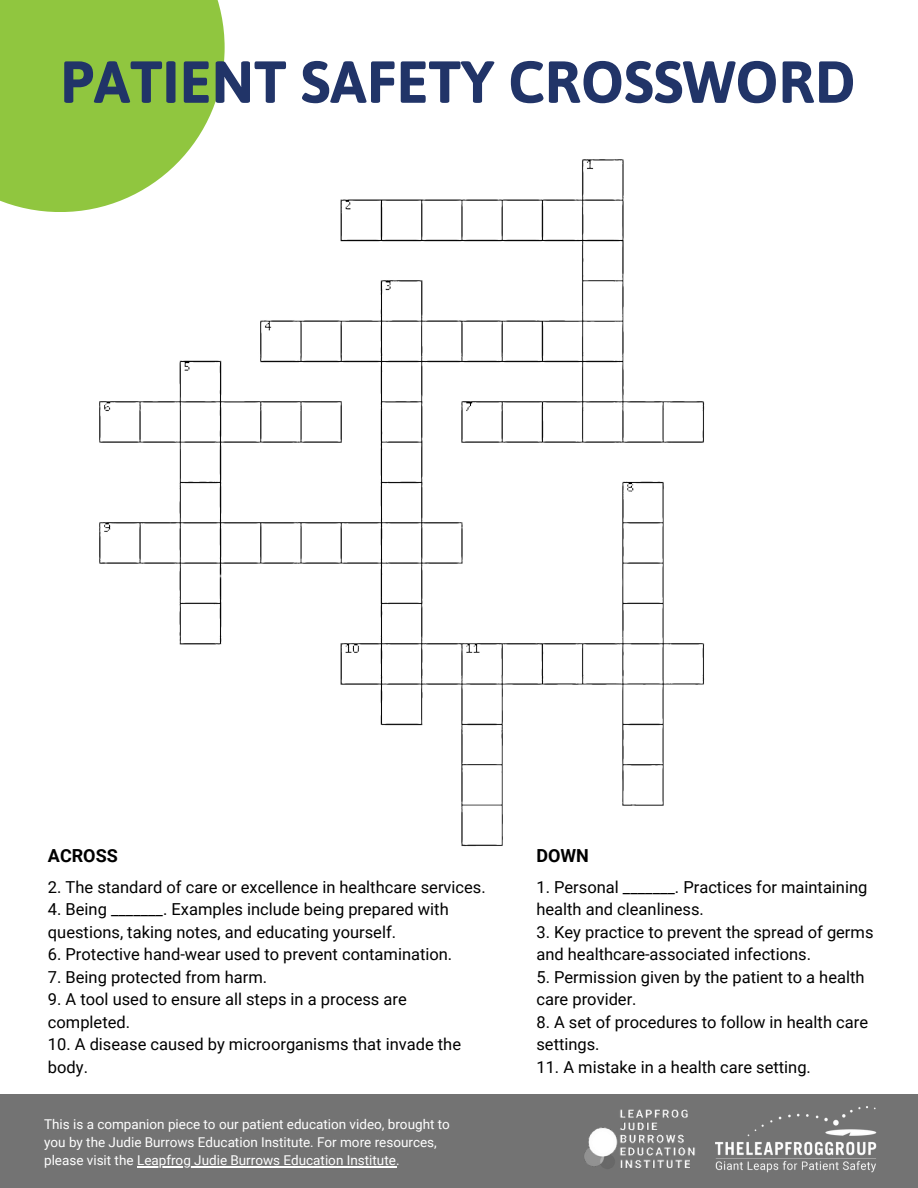
<style>
.page{position:relative;width:918px;height:1188px;background:#fff}
.page>*{position:absolute;margin:0;border:0;box-sizing:border-box;transform-origin:0 0}
.t1{font:700 59.1px "Asap";color:#213468}
.t2{font:700 18px "Roboto";color:#000}
.t3{font:16.5px/22.5px "Roboto";color:#000}
.t4{font:13.5px/18px "Roboto";color:#fff}
</style>
<div class="page">
<div style="left:0;top:0;width:225px;height:212px;background:#90c63f"></div>
<div style="left:0;top:1094px;width:918px;height:94px;background:#737373"></div>
<img style="left:584px;top:1109px;width:111px;height:60px">
<img style="left:715px;top:1107px;width:162px;height:65px">
<img style="left:87px;top:148px;width:618px;height:699px">
<hr style="left:137px;top:1166px;width:259px;height:1px;background:#fff">
<h2 class="t1" style="left:60px;top:48px;width:797px">PATIENT SAFETY CROSSWORD</h2>
<p class="t2" style="left:48px;top:846px;width:71px">ACROSS</p>
<p class="t3" style="left:48px;top:876px;width:439px">2. The standard of care or excellence in healthcare services.</p>
<p class="t3" style="left:48px;top:898px;width:402px">4. Being _______. Examples include being prepared with questions, taking notes, and educating yourself.</p>
<p class="t3" style="left:48px;top:943px;width:406px">6. Protective hand-wear used to prevent contamination.</p>
<p class="t3" style="left:48px;top:966px;width:221px">7. Being protected from harm.</p>
<p class="t3" style="left:48px;top:988px;width:360px">9. A tool used to ensure all steps in a process are completed.</p>
<p class="t3" style="left:48px;top:1033px;width:415px">10. A disease caused by microorganisms that invade the body.</p>
<h3 class="t4" style="left:44px;top:1116px;width:407px">This is a companion piece to our patient education video, brought to you by the Judie Burrows Education Institute. For more resources, please visit the Leapfrog Judie Burrows Education Institute.</h3>
<p class="t2" style="left:536px;top:846px;width:54px">DOWN</p>
<p class="t3" style="left:536px;top:876px;width:332px">1. Personal _______. Practices for maintaining health and cleanliness.</p>
<p class="t3" style="left:536px;top:921px;width:339px">3. Key practice to prevent the spread of germs and healthcare-associated infections.</p>
<p class="t3" style="left:536px;top:966px;width:330px">5. Permission given by the patient to a health care provider.</p>
<p class="t3" style="left:536px;top:1011px;width:333px">8. A set of procedures to follow in health care settings.</p>
<p class="t3" style="left:536px;top:1056px;width:276px">11. A mistake in a health care setting.</p>
</div>
